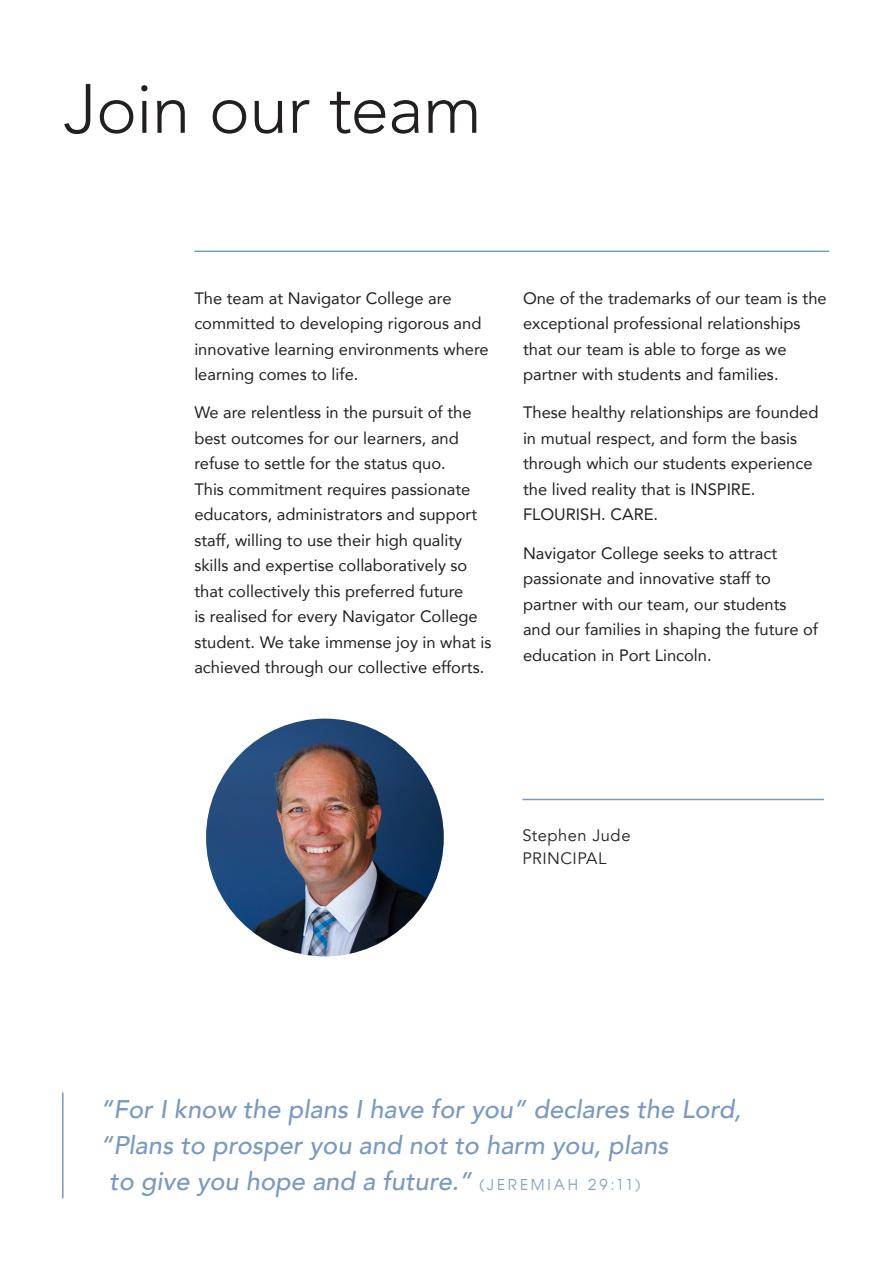
<style>
.page{position:relative;width:893px;height:1263px;background:#fff}
.page>*{position:absolute;margin:0;border:0;box-sizing:border-box;transform-origin:0 0}
.t1{font:300 69px "Avenir";letter-spacing:-.01em;color:#231f20}
.Testimonial{font:italic 500 25.5px "Avenir";color:#7a99c2}
.Body_Copy_-_11pt_copy{font:16.5px/25.5px "Avenir";color:#231f20}
.t2{font:16.5px "Avenir";letter-spacing:.03em;color:#231f20}
.s1{font-family:"Avian";font-weight:400;font-style:normal;font-size:15px;color:#85a1c2}
</style>
<div class="page">
<hr style="left:62px;top:1092px;width:2px;height:106px;background:#7a99c2">
<hr style="left:194px;top:251px;width:635px;height:1px;background:#7a99c2">
<hr style="left:522px;top:799px;width:302px;height:1px;background:#7a99c2">
<img style="left:206px;top:719px;width:238px;height:237px;border-radius:119px">
<h1 class="t1" style="left:64px;top:68px;width:419px">Join our team</h1>
<p class="Body_Copy_-_11pt_copy" style="left:194px;top:285px;width:296px">The team at Navigator College are committed to developing rigorous and innovative learning environments where learning comes to life.</p>
<p class="Body_Copy_-_11pt_copy" style="left:194px;top:399px;width:299px">We are relentless in the pursuit of the best outcomes for our learners, and refuse to settle for the status quo.<br>This commitment requires passionate educators, administrators and support staff, willing to use their high quality skills and expertise collaboratively so that collectively this preferred future<br>is realised for every Navigator College student. We take immense joy in what is achieved through our collective efforts.</p>
<p class="Body_Copy_-_11pt_copy" style="left:523px;top:285px;width:305px">One of the trademarks of our team is the exceptional professional relationships that our team is able to forge as we partner with students and families.</p>
<p class="Body_Copy_-_11pt_copy" style="left:523px;top:399px;width:297px">These healthy relationships are founded in mutual respect, and form the basis through which our students experience the lived reality that is INSPIRE.<br>FLOURISH. CARE.</p>
<p class="Body_Copy_-_11pt_copy" style="left:523px;top:540px;width:297px">Navigator College seeks to attract passionate and innovative staff to partner with our team, our students and our families in shaping the future of education in Port Lincoln.</p>
<p class="t2" style="left:522px;top:826px;width:110px">Stephen Jude</p>
<p class="t2" style="left:522px;top:848px;width:86px">PRINCIPAL</p>
<p class="Testimonial" style="left:100px;top:1094px;width:643px">“For I know the plans I have for you” declares the Lord,</p>
<p class="Testimonial" style="left:100px;top:1130px;width:570px">“Plans to prosper you and not to harm you, plans</p>
<p class="Testimonial" style="left:109px;top:1166px;width:533px">to give you hope and a future.” <span class="s1">(J E R E M I A H 2 9 :11)</span></p>
</div>
